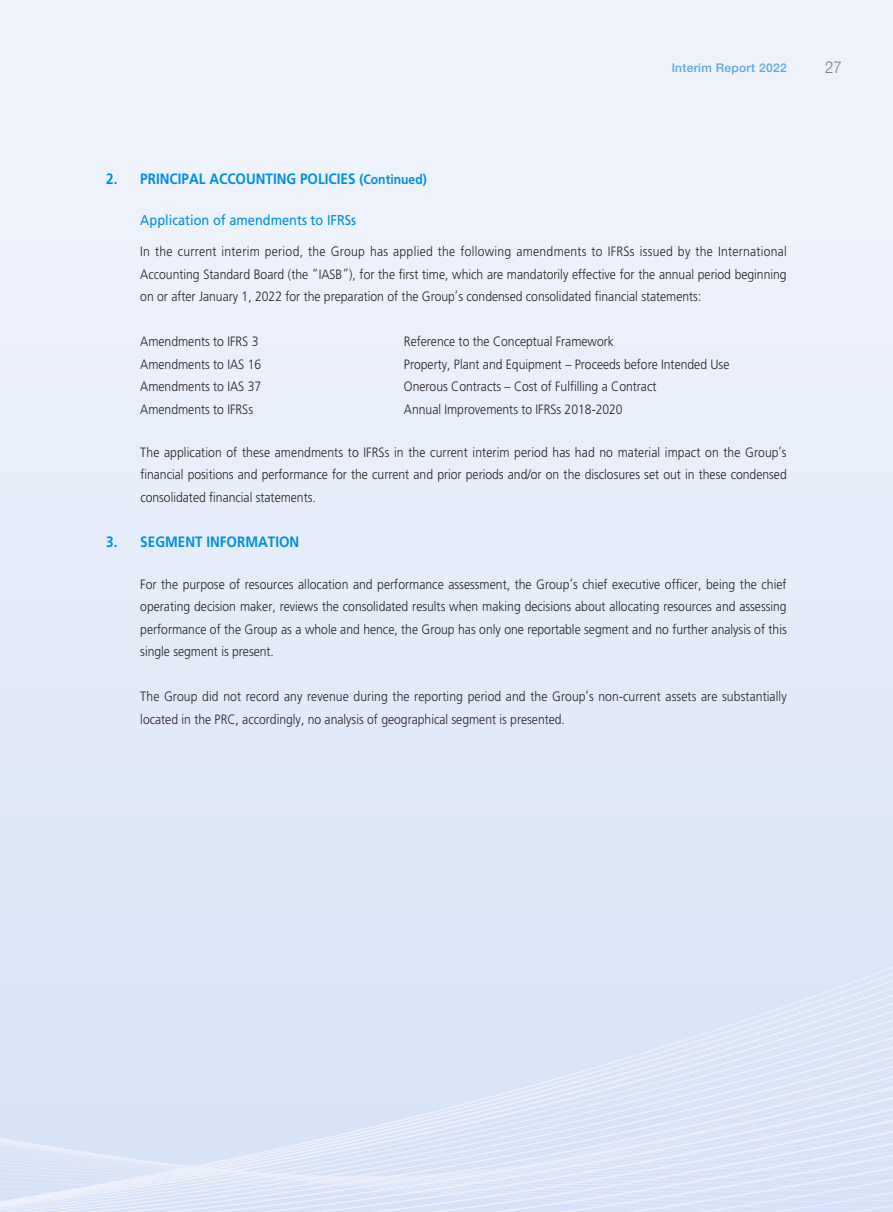
<style>
.page{position:relative;width:893px;height:1212px;background:#fff}
.page>*{position:absolute;margin:0;border:0;box-sizing:border-box;transform-origin:0 0}
.t1{font:300 16.5px "Helvetica Neue LT Std";color:#76787b;scale:.9 1}
.t2{font:700 15px "Frutiger LT Std";color:#008fde;scale:.9 1}
.t3{font:14.25px "Frutiger LT Std";color:#008fde;scale:.9 1}
.t4{font:300 13.5px/22.5px "Frutiger LT Std";color:#231f20;text-align:justify;scale:.9 1}
.t5{font:500 12px "Helvetica Neue LT Std";letter-spacing:.025em;color:#5ea4e5}
.s1{font-size:13.5px}
</style>
<div class="page">
<p class="t5" style="left:672px;top:61px;width:116px">Interim Report 2022</p>
<p class="t1" style="left:825px;top:57px;width:20px">27</p>
<p class="t2" style="left:106px;top:169px;width:358px">2. PRINCIPAL ACCOUNTING POLICIES <span class="s1">(Continued)</span></p>
<p class="t3" style="left:140px;top:212px;width:241px">Application of amendments to IFRSs</p>
<p class="t4" style="left:140px;top:240px;width:720px">In the current interim period, the Group has applied the following amendments to IFRSs issued by the International Accounting Standard Board (the “IASB”), for the first time, which are mandatorily effective for the annual period beginning on or after January 1, 2022 for the preparation of the Group’s condensed consolidated financial statements:</p>
<p class="t4" style="left:140px;top:330px;width:133px">Amendments to IFRS 3</p>
<p class="t4" style="left:404px;top:330px;width:235px">Reference to the Conceptual Framework</p>
<p class="t4" style="left:140px;top:353px;width:136px">Amendments to IAS 16</p>
<p class="t4" style="left:404px;top:353px;width:363px">Property, Plant and Equipment – Proceeds before Intended Use</p>
<p class="t4" style="left:140px;top:375px;width:136px">Amendments to IAS 37</p>
<p class="t4" style="left:404px;top:375px;width:282px">Onerous Contracts – Cost of Fulfilling a Contract</p>
<p class="t4" style="left:140px;top:398px;width:127px">Amendments to IFRSs</p>
<p class="t4" style="left:404px;top:398px;width:245px">Annual Improvements to IFRSs 2018-2020</p>
<p class="t4" style="left:140px;top:441px;width:720px">The application of these amendments to IFRSs in the current interim period has had no material impact on the Group’s financial positions and performance for the current and prior periods and/or on the disclosures set out in these condensed consolidated financial statements.</p>
<p class="t2" style="left:106px;top:533px;width:216px">3. SEGMENT INFORMATION</p>
<p class="t4" style="left:140px;top:573px;width:720px">For the purpose of resources allocation and performance assessment, the Group’s chief executive officer, being the chief operating decision maker, reviews the consolidated results when making decisions about allocating resources and assessing performance of the Group as a whole and hence, the Group has only one reportable segment and no further analysis of this single segment is present.</p>
<p class="t4" style="left:140px;top:685px;width:720px">The Group did not record any revenue during the reporting period and the Group’s non-current assets are substantially located in the PRC, accordingly, no analysis of geographical segment is presented.</p>
</div>
